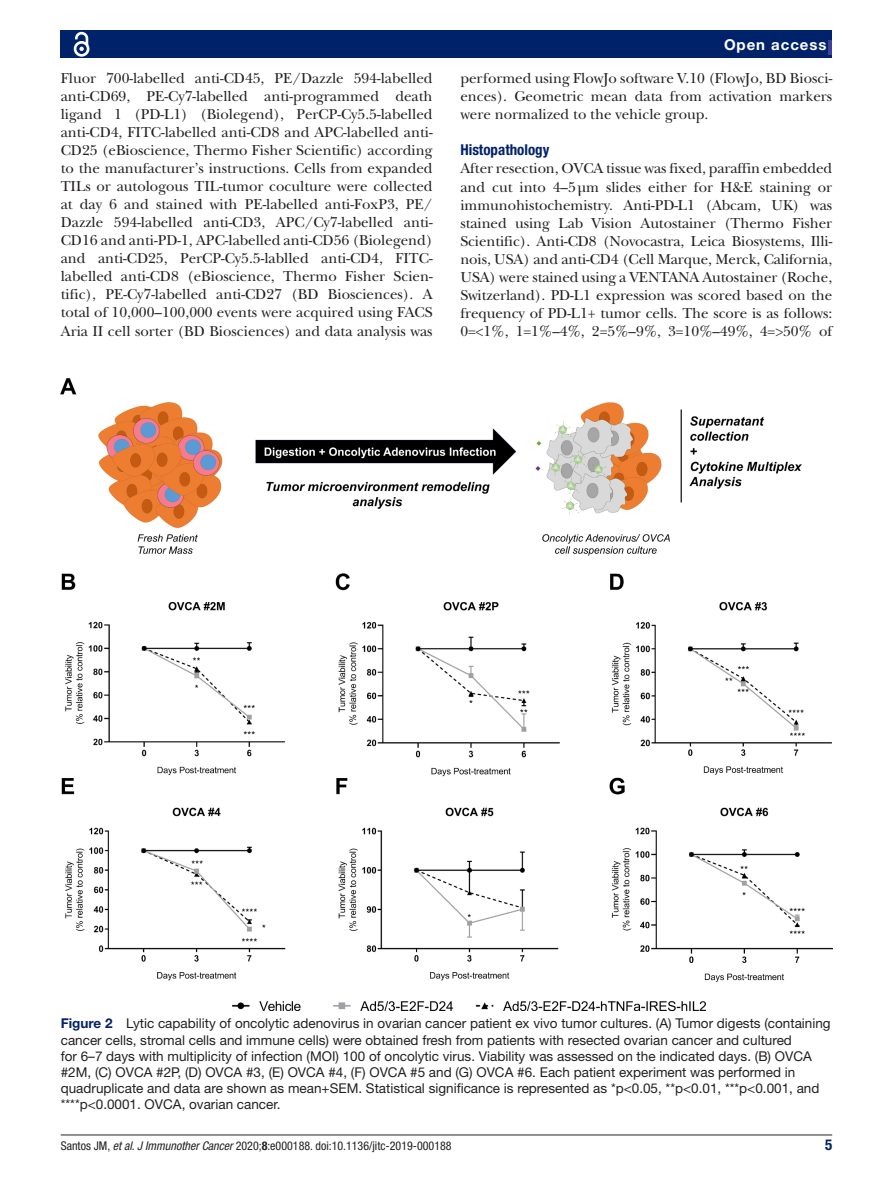
<style>
.page{position:relative;width:893px;height:1191px;background:#fff}
.page>*{position:absolute;margin:0;border:0;box-sizing:border-box;transform-origin:0 0}
.t1{font:15px/18px "New Baskerville";color:#231f20;text-align:justify}
.t2{font:700 condensed 15px "Helvetica Neue LT Std";color:#00226b}
.t3{font:700 15px "Helvetica Neue LT Std";letter-spacing:.065em;color:#fff}
.t4{font:13.5px/16.2px "Helvetica Neue LT Std";color:#231f20}
.t5{font:condensed 12px "Helvetica Neue LT Std";color:#231f20}
.s1{font-weight:700;color:#00226b}
.s2{font-style:italic}
.s3{font-weight:700}
</style>
<div class="page">
<hr style="left:61px;top:1134px;width:771px;height:1px;background:#231f20">
<div style="left:61px;top:31px;width:771px;height:27px;background:#00226b"></div>
<hr style="left:828px;top:40px;width:4px;height:15px;background:#414099">
<svg style="left:73px;top:31px;width:17px;height:26px"></svg>
<img style="left:61px;top:379px;width:771px;height:631px">
<p class="t3" style="left:724px;top:35px;width:104px">Open access</p>
<p class="t1" style="left:61px;top:69px;width:373px">Fluor 700-labelled anti-CD45, PE/Dazzle 594-labelled anti-CD69, PE-Cy7-labelled anti-programmed death ligand 1 (PD-L1) (Biolegend), PerCP-Cy5.5-labelled anti-CD4, FITC-labelled anti-CD8 and APC-labelled anti-CD25 (eBioscience, Thermo Fisher Scientific) according to the manufacturer’s instructions. Cells from expanded TILs or autologous TIL-tumor coculture were collected at day 6 and stained with PE-labelled anti-FoxP3, PE/ Dazzle 594-labelled anti-CD3, APC/Cy7-labelled anti-CD16 and anti-PD-1, APC-labelled anti-CD56 (Biolegend) and anti-CD25, PerCP-Cy5.5-lablled anti-CD4, FITC&shy;labelled anti-CD8 (eBioscience, Thermo Fisher Scien&shy;tific), PE-Cy7-labelled anti-CD27 (BD Biosciences). A total of 10,000–100,000 events were acquired using FACS Aria II cell sorter (BD Biosciences) and data analysis was</p>
<p class="t1" style="left:460px;top:69px;width:373px">performed using FlowJo software V.10 (FlowJo, BD Biosci&shy;ences). Geometric mean data from activation markers were normalized to the vehicle group.</p>
<p class="t2" style="left:460px;top:141px;width:91px">Histopathology</p>
<p class="t1" style="left:460px;top:160px;width:373px">After resection, OVCA tissue was fixed, paraffin embedded and cut into 4–5μm slides either for H&amp;E staining or immunohistochemistry. Anti-PD-L1 (Abcam, UK) was stained using Lab Vision Autostainer (Thermo Fisher Scientific). Anti-CD8 (Novocastra, Leica Biosystems, Illi&shy;nois, USA) and anti-CD4 (Cell Marque, Merck, California, USA) were stained using a VENTANA Autostainer (Roche, Switzerland). PD-L1 expression was scored based on the frequency of PD-L1+ tumor cells. The score is as follows:<br>0=&lt;1%, 1=1%–4%, 2=5%–9%, 3=10%–49%, 4=&gt;50% of</p>
<p class="t4" style="left:61px;top:1015px;width:771px"><span class="s1">Figure 2</span> Lytic capability of oncolytic adenovirus in ovarian cancer patient ex vivo tumor cultures. (A) Tumor digests (containing cancer cells, stromal cells and immune cells) were obtained fresh from patients with resected ovarian cancer and cultured<br>for 6–7 days with multiplicity of infection (MOI) 100 of oncolytic virus. Viability was assessed on the indicated days. (B) OVCA #2M, (C) OVCA #2P, (D) OVCA #3, (E) OVCA #4, (F) OVCA #5 and (G) OVCA #6. Each patient experiment was performed in quadruplicate and data are shown as mean+SEM. Statistical significance is represented as *p&lt;0.05, **p&lt;0.01, ***p&lt;0.001, and ****p&lt;0.0001. OVCA, ovarian cancer.</p>
<p class="t5" style="left:61px;top:1138px;width:392px">Santos JM, <span class="s2">et al</span>. <span class="s2">J Immunother Cancer</span> 2020;<span class="s3">8</span>:e000188. doi:10.1136/jitc-2019-000188</p>
<p class="t2" style="left:825px;top:1135px;width:9px">5</p>
</div>
